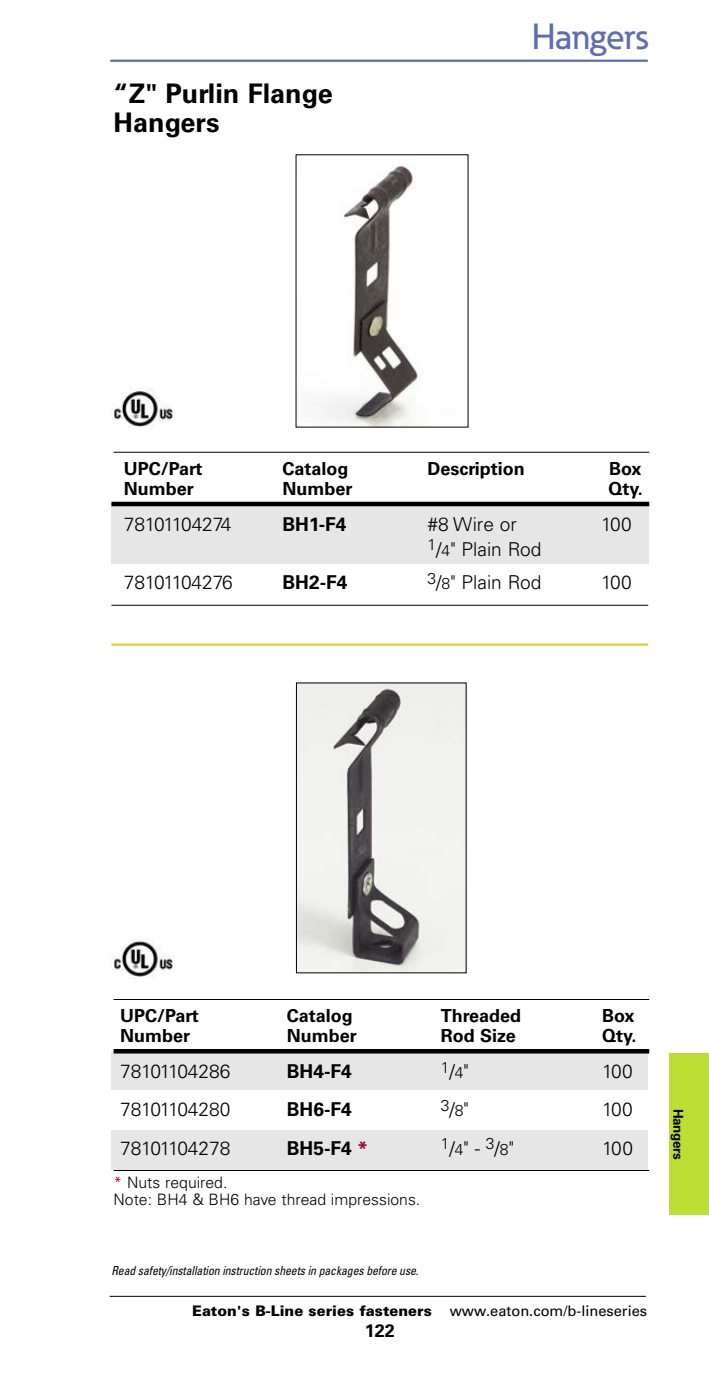
<style>
.page{position:relative;width:709px;height:1377px;background:#fff}
.page>*{position:absolute;margin:0;border:0;box-sizing:border-box;transform-origin:0 0}
.t1{font:500 36px "Eaton";color:#5f6cb2}
.t2{font:700 27px/29.2px "Univers LT Std";color:#000}
.t3{font:300 19.12px "Univers LT Std";color:#000}
.t4{font:700 19.12px "Univers LT Std";color:#000}
.t5{font:300 19.12px "Univers LT Std";letter-spacing:-.035em;color:#000}
.t6{font:300 19.12px "Univers LT Std";letter-spacing:-.04em;color:#000}
.t7{font:700 18px "Univers LT Std";color:#000}
.t8{font:300 15.75px/16.9px "Univers LT Std";color:#000}
.t9{font:900 14.62px "Univers LT Std";color:#000}
.t10{font:700 13.5px "Univers LT Std";letter-spacing:-.03em;color:#000}
.t11{font:italic condensed 12.38px "Univers LT Std";letter-spacing:-.01em;color:#000;scale:.95 1}
.s1{font-size:15.75px}
.s2{font-size:19.12px}
.s3{color:#970036}
.s4{font-weight:400}
</style>
<div class="page">
<div style="left:669px;top:1053px;width:40px;height:162px;background:#bbde34"></div>
<hr style="left:110px;top:60px;width:538px;height:2px;background:#5f6cb2">
<hr style="left:110px;top:1296px;width:536px;height:1px;background:#000">
<img style="left:298px;top:165px;width:120px;height:260px">
<img style="left:298px;top:685px;width:166px;height:286px">
<div style="left:296px;top:683px;width:170px;height:290px;border:1px solid #000"></div>
<hr style="left:111px;top:644px;width:537px;height:2px;background:#dfce32">
<div style="left:111px;top:505px;width:538px;height:59px;background:#e6e6e6"></div>
<hr style="left:111px;top:502px;width:538px;height:4px;background:#000">
<hr style="left:114px;top:452px;width:535px;height:1px;background:#000">
<hr style="left:111px;top:605px;width:537px;height:1px;background:#000">
<div style="left:111px;top:1052px;width:537px;height:38px;background:#e6e6e6"></div>
<div style="left:111px;top:1130px;width:537px;height:40px;background:#e6e6e6"></div>
<div style="left:114px;top:1049px;width:535px;height:5px;background:#000"></div>
<hr style="left:114px;top:999px;width:535px;height:1px;background:#000">
<hr style="left:114px;top:1170px;width:535px;height:1px;background:#000">
<img style="left:111px;top:941px;width:62px;height:38px">
<img style="left:111px;top:388px;width:63px;height:39px">
<h2 class="t2" style="left:114px;top:81px;width:220px">“Z" Purlin Flange<br>Hangers</h2>
<h1 class="t1" style="left:532px;top:23px;width:118px">Hangers</h1>
<p class="t7" style="left:124px;top:462px;width:80px">UPC/Part</p>
<p class="t7" style="left:282px;top:462px;width:68px">Catalog</p>
<p class="t7" style="left:427px;top:462px;width:99px">Description</p>
<p class="t7" style="left:609px;top:462px;width:34px">Box</p>
<p class="t7" style="left:124px;top:482px;width:72px">Number</p>
<p class="t7" style="left:282px;top:482px;width:72px">Number</p>
<p class="t7" style="left:608px;top:482px;width:36px">Qty.</p>
<p class="t5" style="left:124px;top:517px;width:109px">78101104274</p>
<p class="t4" style="left:282px;top:517px;width:65px">BH1-F4</p>
<p class="t3" style="left:427px;top:517px;width:91px">#8 Wire or</p>
<p class="t3" style="left:601px;top:517px;width:32px">100</p>
<p class="t3" style="left:427px;top:542px;width:115px"><sup>1</sup>/<span class="s1">4</span>" Plain Rod</p>
<p class="t6" style="left:124px;top:576px;width:111px">78101104276</p>
<p class="t4" style="left:282px;top:576px;width:66px">BH2-F4</p>
<p class="t3" style="left:427px;top:576px;width:115px"><sup>3</sup>/<span class="s1">8</span>" Plain Rod</p>
<p class="t3" style="left:601px;top:576px;width:32px">100</p>
<p class="t7" style="left:120px;top:1009px;width:80px">UPC/Part</p>
<p class="t7" style="left:287px;top:1009px;width:68px">Catalog</p>
<p class="t7" style="left:441px;top:1009px;width:82px">Threaded</p>
<p class="t7" style="left:602px;top:1009px;width:34px">Box</p>
<p class="t7" style="left:120px;top:1029px;width:72px">Number</p>
<p class="t7" style="left:287px;top:1029px;width:72px">Number</p>
<p class="t7" style="left:441px;top:1029px;width:77px">Rod Size</p>
<p class="t7" style="left:602px;top:1029px;width:36px">Qty.</p>
<p class="t3" style="left:120px;top:1064px;width:112px">78101104286</p>
<p class="t4" style="left:287px;top:1064px;width:66px">BH4-F4</p>
<p class="t8" style="left:441px;top:1063px;width:30px">1<span class="s2">/</span>4<span class="s2">"</span></p>
<p class="t3" style="left:602px;top:1064px;width:32px">100</p>
<p class="t3" style="left:120px;top:1103px;width:112px">78101104280</p>
<p class="t4" style="left:287px;top:1103px;width:66px">BH6-F4</p>
<p class="t8" style="left:441px;top:1101px;width:30px">3<span class="s2">/</span>8<span class="s2">"</span></p>
<p class="t3" style="left:602px;top:1103px;width:32px">100</p>
<p class="t3" style="left:120px;top:1141px;width:112px">78101104278</p>
<p class="t4" style="left:287px;top:1141px;width:83px">BH5-F4 <span class="s3">*</span></p>
<p class="t3" style="left:441px;top:1141px;width:75px"><sup>1</sup>/<span class="s1">4</span>" - <sup>3</sup>/<span class="s1">8</span>"</p>
<p class="t3" style="left:602px;top:1141px;width:32px">100</p>
<p class="t8" style="left:114px;top:1176px;width:308px"><span class="s3">*</span> Nuts required.<br>Note: BH4 &amp; BH6 have thread impressions.</p>
<p class="t11" style="left:111px;top:1266px;width:325px">Read safety/installation instruction sheets in packages before use.</p>
<p class="t9" style="left:192px;top:1305px;width:456px">Eaton's B-Line series fasteners <span class="s4">www.eaton.com/b-lineseries</span></p>
<p class="t7" style="left:365px;top:1324px;width:32px">122</p>
<p class="t10" style="left:683px;top:1109px;width:52px;rotate:90deg">Hangers</p>
</div>
